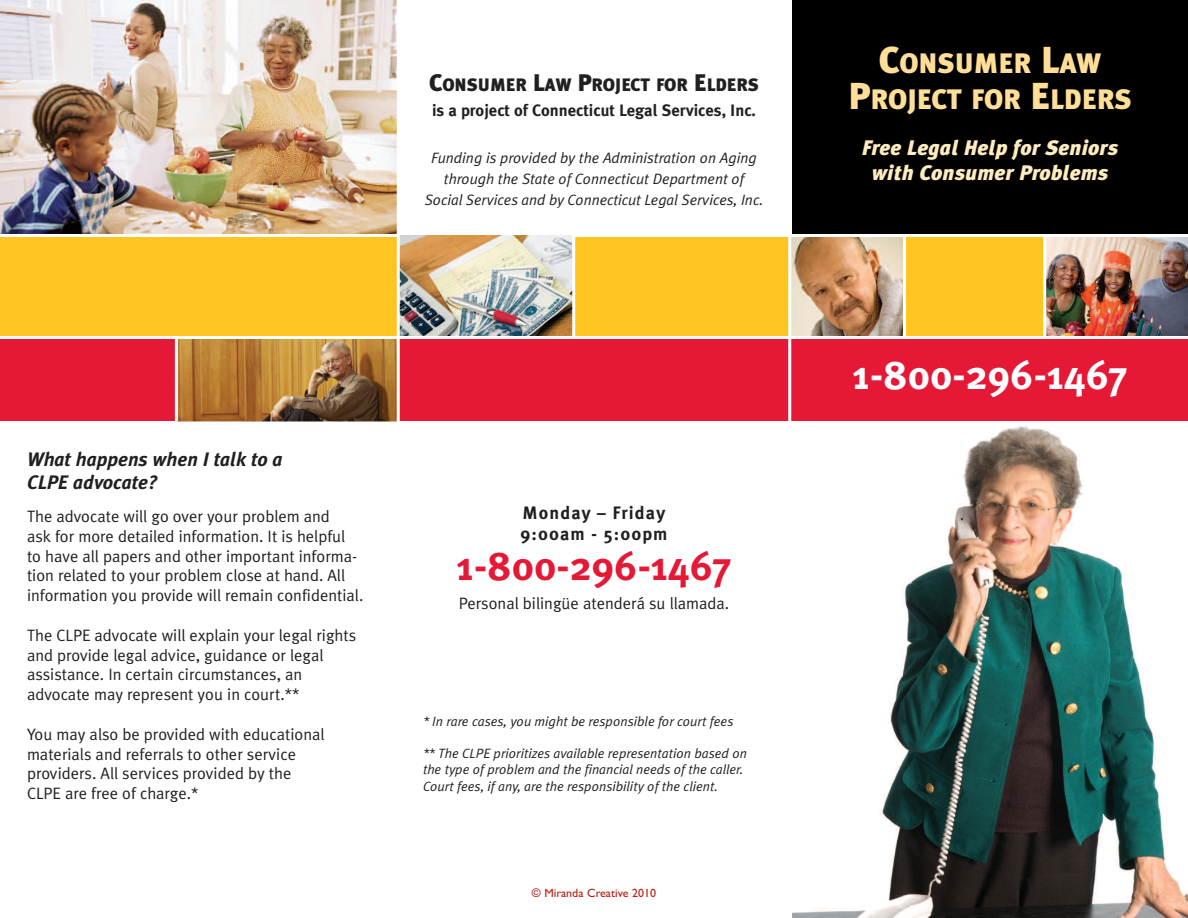
<style>
.page{position:relative;width:1188px;height:918px;background:#fff}
.page>*{position:absolute;margin:0;border:0;box-sizing:border-box;transform-origin:0 0}
.t1{font:700 40.5px "Meta Plus";color:#fff}
.t2{font:700 40.5px "Meta Plus";color:#e51836}
.t3{font:900 28.2px/36px "Meta Plus";color:#ffde97;text-align:center}
.t4{font:italic 900 21px/25.2px "Meta Plus";letter-spacing:.01em;color:#feebbe;text-align:center}
.t5{font:italic 700 19.5px/23.4px "Meta Plus";color:#231f20}
.t6{font:900 18px "Meta Plus";color:#231f20}
.t7{font:700 18px/21.6px "Meta Plus";letter-spacing:.06em;color:#231f20}
.t8{font:16.5px/19.8px "Meta Plus Normal";color:#231f20}
.t9{font:700 16.5px "Meta Plus";color:#231f20}
.t10{font:italic 15px/21px "Meta Plus Normal";color:#231f20;text-align:center}
.t11{font:italic 13.5px/16.2px "Meta Plus Normal";color:#231f20}
.t12{font:12px "Gill Sans";color:#b41d15}
.s1{font-size:24px}
.s2{font-size:37.5px}
</style>
<div class="page">
<img style="left:0;top:0;width:397px;height:234px">
<div style="left:792px;top:0;width:396px;height:236px;background:#000001"></div>
<img style="left:792px;top:426px;width:396px;height:492px">
<div style="left:0;top:338px;width:1188px;height:83px;background:#e51836"></div>
<div style="left:0;top:236px;width:1188px;height:102px;background:#fec422"></div>
<img style="left:791px;top:237px;width:112px;height:99px">
<img style="left:1046px;top:237px;width:142px;height:99px">
<hr style="left:0;top:234px;width:1188px;height:3px;background:#fff">
<hr style="left:788px;top:0;width:3px;height:918px;background:#fff">
<hr style="left:903px;top:236px;width:3px;height:102px;background:#fff">
<hr style="left:1043px;top:236px;width:3px;height:102px;background:#fff">
<img style="left:178px;top:339px;width:219px;height:83px">
<img style="left:400px;top:236px;width:172px;height:100px">
<hr style="left:0;top:336px;width:1188px;height:3px;background:#fff">
<hr style="left:572px;top:236px;width:3px;height:102px;background:#fff">
<hr style="left:397px;top:0;width:3px;height:918px;background:#fff">
<hr style="left:175px;top:338px;width:3px;height:84px;background:#fff">
<p class="t6" style="left:429px;top:74px;width:331px"><span class="s1">C</span>ONSUMER <span class="s1">L</span>AW <span class="s1">P</span>ROJECT FOR <span class="s1">E</span>LDERS</p>
<p class="t9" style="left:432px;top:101px;width:325px">is a project of Connecticut Legal Services, Inc.</p>
<p class="t10" style="left:425px;top:147px;width:340px">Funding is provided by the Administration on Aging through the State of Connecticut Department of<br>Social Services and by Connecticut Legal Services, Inc.</p>
<p class="t5" style="left:27px;top:447px;width:257px">What happens when I talk to a<br>CLPE advocate?</p>
<p class="t8" style="left:27px;top:506px;width:338px">The advocate will go over your problem and<br>ask for more detailed information. It is helpful to have all papers and other important informa&shy;tion related to your problem close at hand. All information you provide will remain confidential.</p>
<p class="t8" style="left:27px;top:625px;width:331px">The CLPE advocate will explain your legal rights and provide legal advice, guidance or legal assistance. In certain circumstances, an advocate may represent you in court.**</p>
<p class="t8" style="left:27px;top:724px;width:299px">You may also be provided with educational materials and referrals to other service providers. All services provided by the CLPE are free of charge.*</p>
<p class="t7" style="left:520px;top:502px;width:149px">Monday – Friday<br>9:00am - 5:00pm</p>
<h1 class="t2" style="left:457px;top:542px;width:276px">1-800-296-1467</h1>
<p class="t8" style="left:459px;top:594px;width:272px">Personal bilingüe atenderá su llamada.</p>
<p class="t11" style="left:423px;top:713px;width:312px">* In rare cases, you might be responsible for court fees</p>
<p class="t11" style="left:423px;top:746px;width:326px">** The CLPE prioritizes available representation based on the type of problem and the financial needs of the caller.<br>Court fees, if any, are the responsibility of the client.</p>
<p class="t12" style="left:532px;top:888px;width:126px">© Miranda Creative 2010</p>
<h2 class="t3" style="left:848px;top:45px;width:285px"><span class="s2">C</span>ONSUMER <span class="s2">L</span>AW<br><span class="s2">P</span>ROJECT FOR <span class="s2">E</span>LDERS</h2>
<p class="t4" style="left:862px;top:135px;width:258px">Free Legal Help for Seniors with Consumer Problems</p>
<h1 class="t1" style="left:853px;top:351px;width:276px">1-800-296-1467</h1>
</div>
